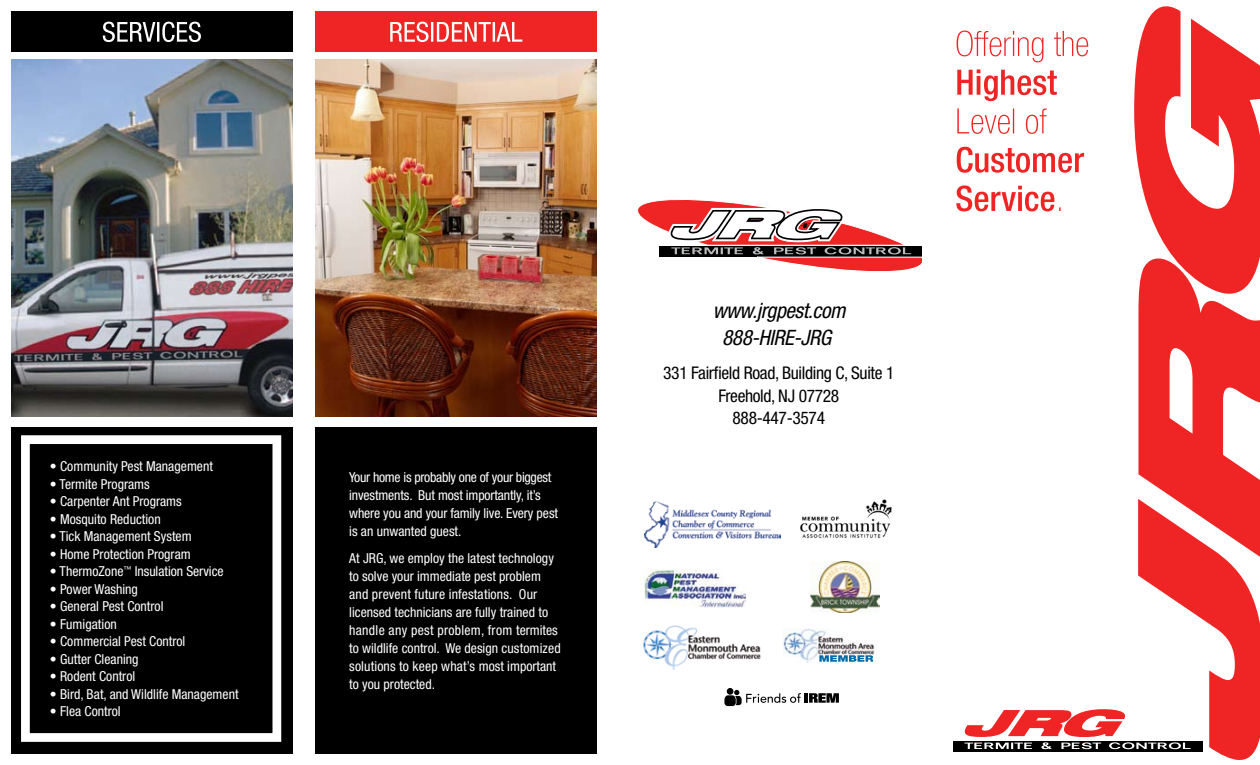
<style>
.page{position:relative;width:1260px;height:765px;background:#fff}
.page>*{position:absolute;margin:0;border:0;box-sizing:border-box;transform-origin:0 0}
.t1{font:italic condensed 21.25px "Helvetica Neue";letter-spacing:-.02em;color:#000}
.t2{font:condensed 17.5px/22.5px "Helvetica Neue";letter-spacing:-.02em;color:#000;text-align:center}
.t3{font:condensed 13.75px/17.9px "Helvetica Neue";color:#fff}
</style>
<div class="page">
<svg style="left:1134px;top:6px;width:126px;height:248px;fill:#ee2524"></svg>
<svg style="left:638px;top:199px;width:283px;height:73px"></svg>
<div style="left:315px;top:428px;width:281px;height:326px;background:#000"></div>
<div style="left:315px;top:11px;width:281px;height:41px;background:#ee2524"></div>
<img style="left:315px;top:60px;width:281px;height:356px">
<div style="left:11px;top:428px;width:281px;height:326px;background:#000"></div>
<div style="left:11px;top:11px;width:281px;height:41px;background:#000"></div>
<img style="left:11px;top:60px;width:281px;height:356px">
<svg style="left:957px;top:31px;width:131px;height:31px"></svg>
<svg style="left:957px;top:69px;width:100px;height:32px"></svg>
<svg style="left:957px;top:108px;width:90px;height:26px"></svg>
<svg style="left:957px;top:147px;width:127px;height:26px"></svg>
<svg style="left:956px;top:185px;width:105px;height:26px"></svg>
<svg style="left:390px;top:22px;width:132px;height:20px"></svg>
<svg style="left:103px;top:22px;width:98px;height:20px"></svg>
<div style="left:21px;top:435px;width:260px;height:307px;border:9px solid #fff"></div>
<img style="left:811px;top:561px;width:68px;height:52px">
<img style="left:645px;top:502px;width:136px;height:45px">
<img style="left:800px;top:499px;width:92px;height:40px">
<div style="left:953px;top:741px;width:249px;height:10px;background:#000"></div>
<svg style="left:961px;top:254px;width:299px;height:506px"></svg>
<img style="left:643px;top:625px;width:118px;height:45px">
<svg style="left:724px;top:690px;width:115px;height:16px"></svg>
<div style="left:727px;top:688px;width:6px;height:7px;background:#000;border-radius:50%"></div>
<img style="left:784px;top:628px;width:91px;height:35px">
<svg style="left:819px;top:655px;width:54px;height:7px"></svg>
<img style="left:645px;top:570px;width:100px;height:37px">
<p class="t3" style="left:50px;top:457px;width:165px">• Community Pest Management</p>
<p class="t3" style="left:50px;top:475px;width:101px">• Termite Programs</p>
<p class="t3" style="left:50px;top:492px;width:133px">• Carpenter Ant Programs</p>
<p class="t3" style="left:50px;top:510px;width:112px">• Mosquito Reduction</p>
<p class="t3" style="left:50px;top:527px;width:143px">• Tick Management System</p>
<p class="t3" style="left:50px;top:545px;width:142px">• Home Protection Program</p>
<p class="t3" style="left:50px;top:562px;width:175px">• ThermoZone<sup>™</sup> Insulation Service</p>
<p class="t3" style="left:50px;top:580px;width:89px">• Power Washing</p>
<p class="t3" style="left:50px;top:597px;width:115px">• General Pest Control</p>
<p class="t3" style="left:50px;top:615px;width:68px">• Fumigation</p>
<p class="t3" style="left:50px;top:632px;width:137px">• Commercial Pest Control</p>
<p class="t3" style="left:50px;top:650px;width:90px">• Gutter Cleaning</p>
<p class="t3" style="left:50px;top:667px;width:87px">• Rodent Control</p>
<p class="t3" style="left:50px;top:685px;width:190px">• Bird, Bat, and Wildlife Management</p>
<p class="t3" style="left:50px;top:702px;width:72px">• Flea Control</p>
<p class="t3" style="left:349px;top:468px;width:210px">Your home is probably one of your biggest investments. But most importantly, it’s where you and your family live. Every pest is an unwanted guest.</p>
<p class="t3" style="left:349px;top:549px;width:213px">At JRG, we employ the latest technology to solve your immediate pest problem and prevent future infestations. Our licensed technicians are fully trained to handle any pest problem, from termites to wildlife control. We design customized solutions to keep what’s most important to you protected.</p>
<h1 class="t1" style="left:713px;top:299px;width:134px">www.jrgpest.com</h1>
<h1 class="t1" style="left:722px;top:326px;width:110px">888-HIRE-JRG</h1>
<p class="t2" style="left:663px;top:362px;width:233px">331 Fairfield Road, Building C, Suite 1<br>Freehold, NJ 07728<br>888-447-3574</p>
</div>
